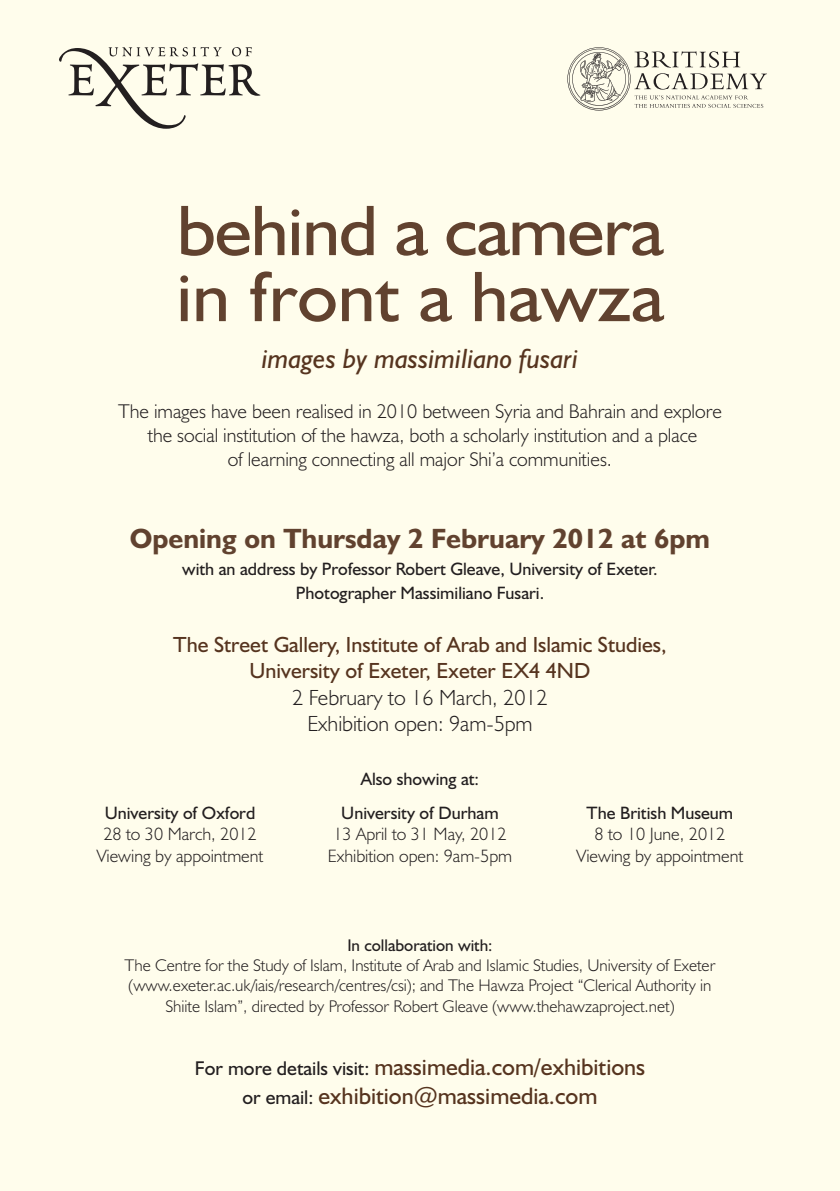
<style>
.page{position:relative;width:840px;height:1191px;background:#fff}
.page>*{position:absolute;margin:0;border:0;box-sizing:border-box;transform-origin:0 0}
.t1{font:72px/66px "Humanist 521 BT";letter-spacing:-.015em;color:#61422f;scale:1.05 1}
.t2{font:700 28px "Humanist 521 BT";color:#61422f}
.t3{font:italic 28px "Humanist 521 BT";color:#56341f}
.t4{font:24px/28.8px "Humanist 521 BT";color:#56341f;text-align:center}
.t5{font:22px/26.4px "Humanist 521 BT";color:#56341f;text-align:center}
.t6{font:300 22px/26.4px "Humanist 521 BT";color:#231f20;text-align:center}
.t7{font:300 20px/24px "Humanist 521 BT";color:#231f20;text-align:center}
.t8{font:18px/24.4px "Humanist 521 BT";color:#231f20;text-align:center}
.t9{font:300 18px/21.6px "Humanist 521 BT";color:#231f20;text-align:center}
.t10{font:300 17px/20.4px "Humanist 521 BT";color:#231f20;text-align:center}
.t11{font:17px "Humanist 521 BT";color:#231f20}
.s1{font-size:20px;color:#231f20}
</style>
<div class="page">
<div style="left:0;top:0;width:839px;height:1191px;background:#fffdec"></div>
<svg style="left:567px;top:47px;width:199px;height:63px"></svg>
<svg style="left:59px;top:47px;width:201px;height:82px"></svg>
<h1 class="t1" style="left:176px;top:206px;width:465px">behind a camera in front a hawza</h1>
<h2 class="t3" style="left:261px;top:349px;width:318px">images by massimiliano fusari</h2>
<p class="t7" style="left:118px;top:401px;width:605px">The images have been realised in 2010 between Syria and Bahrain and explore the social institution of the hawza, both a scholarly institution and a place<br>of learning connecting all major Shi’a communities.</p>
<h2 class="t2" style="left:130px;top:529px;width:581px">Opening on Thursday 2 February 2012 at 6pm</h2>
<p class="t8" style="left:182px;top:558px;width:477px">with an address by Professor Robert Gleave, University of Exeter.<br>Photographer Massimiliano Fusari.</p>
<p class="t5" style="left:173px;top:633px;width:494px">The Street Gallery, Institute of Arab and Islamic Studies,<br>University of Exeter, Exeter EX4 4ND</p>
<p class="t6" style="left:292px;top:686px;width:257px">2 February to 16 March, 2012<br>Exhibition open: 9am-5pm</p>
<p class="t8" style="left:360px;top:769px;width:120px">Also showing at:</p>
<p class="t8" style="left:105px;top:802px;width:152px">University of Oxford</p>
<p class="t9" style="left:97px;top:825px;width:168px">28 to 30 March, 2012<br>Viewing by appointment</p>
<p class="t8" style="left:341px;top:802px;width:159px">University of Durham</p>
<p class="t9" style="left:328px;top:825px;width:186px">13 April to 31 May, 2012<br>Exhibition open: 9am-5pm</p>
<p class="t8" style="left:586px;top:802px;width:148px">The British Museum</p>
<p class="t9" style="left:576px;top:825px;width:168px">8 to 10 June, 2012<br>Viewing by appointment</p>
<p class="t11" style="left:347px;top:939px;width:147px">In collaboration with:</p>
<p class="t10" style="left:124px;top:956px;width:592px">The Centre for the Study of Islam, Institute of Arab and Islamic Studies, University of Exeter (www.exeter.ac.uk/iais/research/centres/csi); and The Hawza Project “Clerical Authority in<br>Shiite Islam”, directed by Professor Robert Gleave (www.thehawzaproject.net)</p>
<h3 class="t4" style="left:195px;top:1055px;width:452px"><span class="s1">For more details visit:</span> massimedia.com/exhibitions <span class="s1">or email:</span> exhibition@massimedia.com</h3>
</div>
